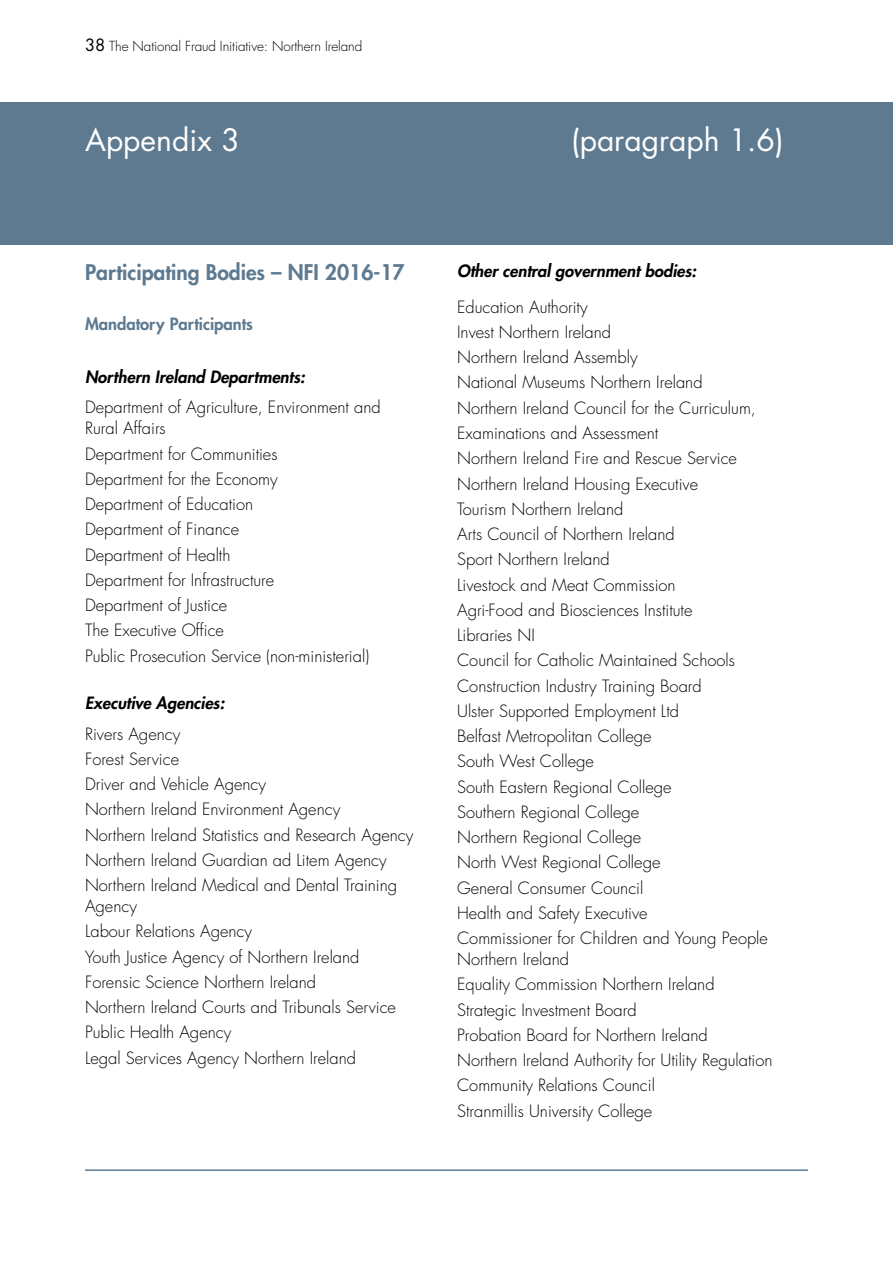
<style>
.page{position:relative;width:893px;height:1263px;background:#fff}
.page>*{position:absolute;margin:0;border:0;box-sizing:border-box;transform-origin:0 0}
.Banner_Heading_White{font:30px "Futura";color:#fff}
._1__subheads{font:800 21px "Futura";color:#5d7a91}
.t1{font:300 16.5px/21px "Futura";color:#000}
._1__subheads-2{font:italic 800 16.5px "Futura";color:#000}
._2_Secondary_subhead{font:800 16.5px "Futura";color:#5d7a91}
.t2{font:300 13.5px "Futura";letter-spacing:-.005em;color:#000}
.s1{font-weight:400;font-size:16.5px}
</style>
<div class="page">
<div style="left:0;top:102px;width:893px;height:142px;background:#5d7a91"></div>
<hr style="left:85px;top:1169px;width:723px;height:2px;background:#5d7a91">
<p class="t2" style="left:85px;top:38px;width:279px"><span class="s1">38</span> The National Fraud Initiative: Northern Ireland</p>
<p class="Banner_Heading_White" style="left:85px;top:121px;width:156px">Appendix 3</p>
<p class="Banner_Heading_White" style="left:571px;top:121px;width:214px">(paragraph 1.6)</p>
<p class="_1__subheads" style="left:85px;top:259px;width:321px">Participating Bodies – NFI 2016-17</p>
<p class="_2_Secondary_subhead" style="left:85px;top:313px;width:170px">Mandatory Participants</p>
<p class="_1__subheads-2" style="left:85px;top:366px;width:221px">Northern Ireland Departments:</p>
<p class="t1" style="left:85px;top:397px;width:297px">Department of Agriculture, Environment and<br>Rural Affairs</p>
<p class="t1" style="left:85px;top:443px;width:194px">Department for Communities</p>
<p class="t1" style="left:85px;top:469px;width:194px">Department for the Economy</p>
<p class="t1" style="left:85px;top:494px;width:170px">Department of Education</p>
<p class="t1" style="left:85px;top:519px;width:156px">Department of Finance</p>
<p class="t1" style="left:85px;top:544px;width:147px">Department of Health</p>
<p class="t1" style="left:85px;top:570px;width:191px">Department for Infrastructure</p>
<p class="t1" style="left:85px;top:595px;width:144px">Department of Justice</p>
<p class="t1" style="left:85px;top:620px;width:140px">The Executive Office</p>
<p class="t1" style="left:85px;top:645px;width:286px">Public Prosecution Service (non-ministerial)</p>
<p class="_1__subheads-2" style="left:85px;top:692px;width:141px">Executive Agencies:</p>
<p class="t1" style="left:85px;top:723px;width:97px">Rivers Agency</p>
<p class="t1" style="left:85px;top:749px;width:96px">Forest Service</p>
<p class="t1" style="left:85px;top:774px;width:182px">Driver and Vehicle Agency</p>
<p class="t1" style="left:85px;top:799px;width:257px">Northern Ireland Environment Agency</p>
<p class="t1" style="left:85px;top:824px;width:330px">Northern Ireland Statistics and Research Agency</p>
<p class="t1" style="left:85px;top:850px;width:303px">Northern Ireland Guardian ad Litem Agency</p>
<p class="t1" style="left:85px;top:875px;width:314px">Northern Ireland Medical and Dental Training<br>Agency</p>
<p class="t1" style="left:85px;top:921px;width:168px">Labour Relations Agency</p>
<p class="t1" style="left:85px;top:946px;width:276px">Youth Justice Agency of Northern Ireland</p>
<p class="t1" style="left:85px;top:972px;width:233px">Forensic Science Northern Ireland</p>
<p class="t1" style="left:85px;top:997px;width:312px">Northern Ireland Courts and Tribunals Service</p>
<p class="t1" style="left:85px;top:1022px;width:148px">Public Health Agency</p>
<p class="t1" style="left:85px;top:1047px;width:273px">Legal Services Agency Northern Ireland</p>
<p class="_1__subheads-2" style="left:457px;top:260px;width:241px">Other central government bodies:</p>
<p class="t1" style="left:457px;top:297px;width:132px">Education Authority</p>
<p class="t1" style="left:457px;top:322px;width:155px">Invest Northern Ireland</p>
<p class="t1" style="left:457px;top:347px;width:182px">Northern Ireland Assembly</p>
<p class="t1" style="left:457px;top:372px;width:247px">National Museums Northern Ireland</p>
<p class="t1" style="left:457px;top:398px;width:300px">Northern Ireland Council for the Curriculum,</p>
<p class="t1" style="left:457px;top:423px;width:203px">Examinations and Assessment</p>
<p class="t1" style="left:457px;top:448px;width:281px">Northern Ireland Fire and Rescue Service</p>
<p class="t1" style="left:457px;top:473px;width:242px">Northern Ireland Housing Executive</p>
<p class="t1" style="left:457px;top:499px;width:168px">Tourism Northern Ireland</p>
<p class="t1" style="left:457px;top:524px;width:219px">Arts Council of Northern Ireland</p>
<p class="t1" style="left:457px;top:549px;width:154px">Sport Northern Ireland</p>
<p class="t1" style="left:457px;top:574px;width:220px">Livestock and Meat Commission</p>
<p class="t1" style="left:457px;top:600px;width:237px">Agri-Food and Biosciences Institute</p>
<p class="t1" style="left:457px;top:625px;width:79px">Libraries NI</p>
<p class="t1" style="left:457px;top:650px;width:279px">Council for Catholic Maintained Schools</p>
<p class="t1" style="left:457px;top:675px;width:246px">Construction Industry Training Board</p>
<p class="t1" style="left:457px;top:701px;width:223px">Ulster Supported Employment Ltd</p>
<p class="t1" style="left:457px;top:726px;width:196px">Belfast Metropolitan College</p>
<p class="t1" style="left:457px;top:751px;width:138px">South West College</p>
<p class="t1" style="left:457px;top:776px;width:216px">South Eastern Regional College</p>
<p class="t1" style="left:457px;top:802px;width:184px">Southern Regional College</p>
<p class="t1" style="left:457px;top:827px;width:186px">Northern Regional College</p>
<p class="t1" style="left:457px;top:852px;width:205px">North West Regional College</p>
<p class="t1" style="left:457px;top:877px;width:188px">General Consumer Council</p>
<p class="t1" style="left:457px;top:903px;width:192px">Health and Safety Executive</p>
<p class="t1" style="left:457px;top:928px;width:312px">Commissioner for Children and Young People<br>Northern Ireland</p>
<p class="t1" style="left:457px;top:974px;width:259px">Equality Commission Northern Ireland</p>
<p class="t1" style="left:457px;top:999px;width:181px">Strategic Investment Board</p>
<p class="t1" style="left:457px;top:1025px;width:252px">Probation Board for Northern Ireland</p>
<p class="t1" style="left:457px;top:1050px;width:317px">Northern Ireland Authority for Utility Regulation</p>
<p class="t1" style="left:457px;top:1075px;width:199px">Community Relations Council</p>
<p class="t1" style="left:457px;top:1100px;width:197px">Stranmillis University College</p>
</div>
